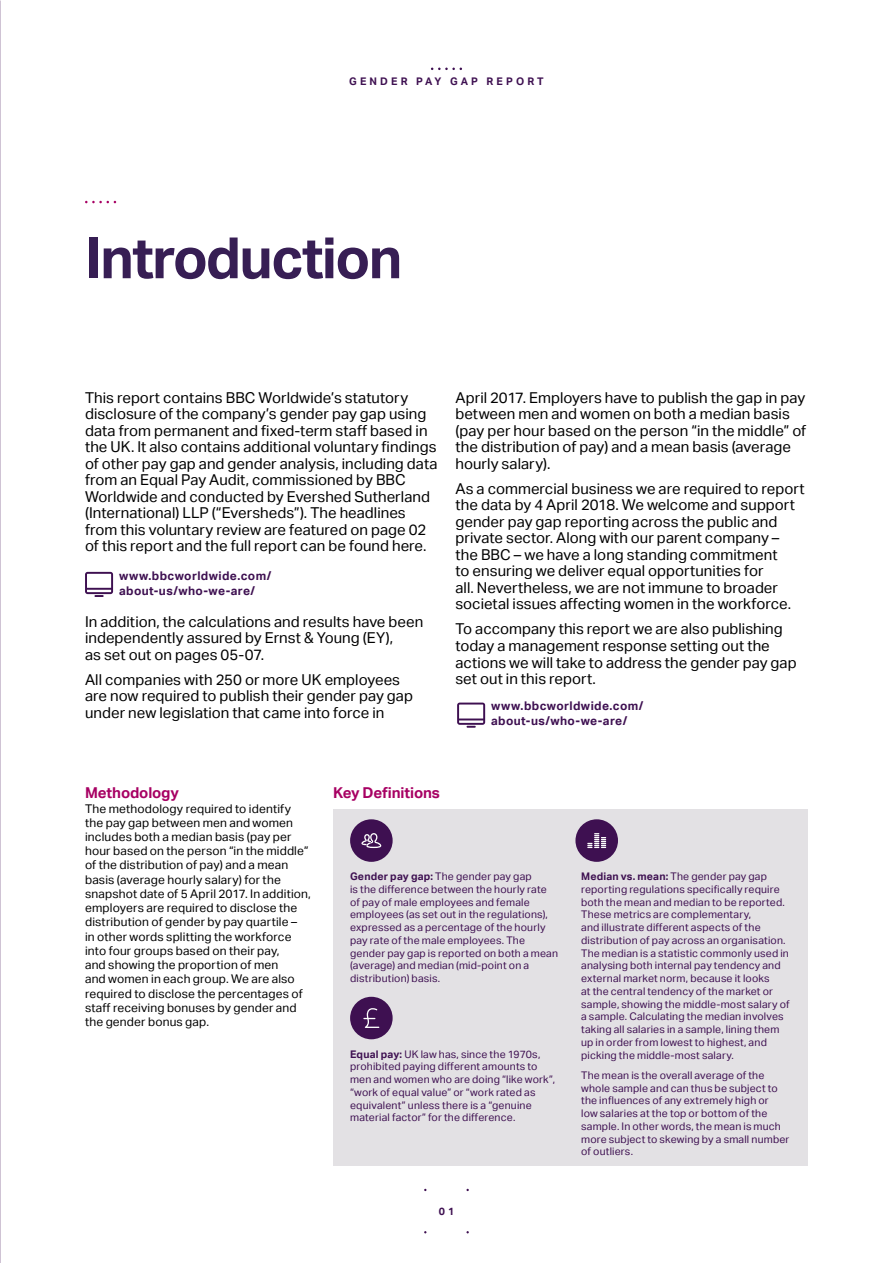
<style>
.page{position:relative;width:893px;height:1263px;background:#fff}
.page>*{position:absolute;margin:0;border:0;box-sizing:border-box;transform-origin:0 0}
.t1{font:700 57px "Aktiv Grotesk";letter-spacing:-.03em;color:#371e54}
.t2{font:15px/16.5px "Aktiv Grotesk";letter-spacing:.005em;color:#000}
.t3{font:700 15px "Aktiv Grotesk";letter-spacing:-.01em;color:#a70063}
.t4{font:12px/14.2px "Aktiv Grotesk";letter-spacing:.01em;color:#000}
.t5{font:700 12px/15px "Aktiv Grotesk";letter-spacing:.03em;color:#3e1051}
.t6{font:10.5px/12.8px "Aktiv Grotesk";letter-spacing:.015em;color:#3e1051}
.t7{font:700 10.5px "Aktiv Grotesk";letter-spacing:.3em;color:#3e1051}
.s1{font-weight:700}
</style>
<div class="page">
<svg style="left:85px;top:201px;width:31px;height:2px"></svg>
<div style="left:333px;top:809px;width:475px;height:356px;background:#e3e1e4"></div>
<div style="left:575px;top:819px;width:43px;height:43px;background:#3e1051;border-radius:50%"></div>
<svg style="left:587px;top:833px;width:19px;height:15px"></svg>
<div style="left:350px;top:997px;width:43px;height:42px;background:#3e1051;border-radius:50%"></div>
<svg style="left:363px;top:1008px;width:16px;height:20px"></svg>
<div style="left:350px;top:819px;width:43px;height:43px;background:#3e1051;border-radius:50%"></div>
<svg style="left:361px;top:833px;width:20px;height:15px"></svg>
<svg style="left:85px;top:572px;width:28px;height:25px"></svg>
<svg style="left:457px;top:702px;width:28px;height:26px"></svg>
<svg style="left:431px;top:68px;width:31px;height:2px"></svg>
<p class="t7" style="left:349px;top:75px;width:196px">GENDER PAY GAP REPORT</p>
<h1 class="t1" style="left:85px;top:225px;width:319px">Introduction</h1>
<p class="t2" style="left:85px;top:389px;width:354px">This report contains BBC Worldwide’s statutory disclosure of the company’s gender pay gap using data from permanent and fixed-term staff based in the UK. It also contains additional voluntary findings of other pay gap and gender analysis, including data from an Equal Pay Audit, commissioned by BBC Worldwide and conducted by Evershed Sutherland (International) LLP (“Eversheds”). The headlines from this voluntary review are featured on page 02 of this report and the full report can be found here.</p>
<p class="t5" style="left:119px;top:568px;width:154px">www.bbcworldwide.com/ about-us/who-we-are/</p>
<p class="t2" style="left:85px;top:613px;width:340px">In addition, the calculations and results have been independently assured by Ernst &amp; Young (EY),<br>as set out on pages 05-07.</p>
<p class="t2" style="left:85px;top:671px;width:330px">All companies with 250 or more UK employees are now required to publish their gender pay gap under new legislation that came into force in</p>
<p class="t2" style="left:455px;top:389px;width:352px">April 2017. Employers have to publish the gap in pay between men and women on both a median basis (pay per hour based on the person “in the middle” of the distribution of pay) and a mean basis (average hourly salary).</p>
<p class="t2" style="left:455px;top:480px;width:351px">As a commercial business we are required to report the data by 4 April 2018. We welcome and support gender pay gap reporting across the public and private sector. Along with our parent company – the BBC – we have a long standing commitment<br>to ensuring we deliver equal opportunities for<br>all. Nevertheless, we are not immune to broader societal issues affecting women in the workforce.</p>
<p class="t2" style="left:455px;top:621px;width:343px">To accompany this report we are also publishing today a management response setting out the actions we will take to address the gender pay gap set out in this report.</p>
<p class="t5" style="left:491px;top:699px;width:154px">www.bbcworldwide.com/ about-us/who-we-are/</p>
<p class="t3" style="left:85px;top:784px;width:96px">Methodology</p>
<p class="t4" style="left:85px;top:801px;width:227px">The methodology required to identify the pay gap between men and women includes both a median basis (pay per hour based on the person “in the middle” of the distribution of pay) and a mean basis (average hourly salary) for the snapshot date of 5 April 2017. In addition, employers are required to disclose the distribution of gender by pay quartile –<br>in other words splitting the workforce into four groups based on their pay,<br>and showing the proportion of men<br>and women in each group. We are also required to disclose the percentages of staff receiving bonuses by gender and the gender bonus gap.</p>
<p class="t3" style="left:333px;top:784px;width:108px">Key Definitions</p>
<p class="t6" style="left:350px;top:870px;width:209px"><span class="s1">Gender pay gap:</span> The gender pay gap<br>is the difference between the hourly rate of pay of male employees and female employees (as set out in the regulations), expressed as a percentage of the hourly pay rate of the male employees. The gender pay gap is reported on both a mean (average) and median (mid-point on a distribution) basis.</p>
<p class="t6" style="left:350px;top:1047px;width:206px"><span class="s1">Equal pay:</span> UK law has, since the 1970s, prohibited paying different amounts to men and women who are doing “like work”, “work of equal value” or “work rated as equivalent” unless there is a “genuine material factor” for the difference.</p>
<p class="t7" style="left:439px;top:1205px;width:17px">0 1</p>
<p class="t6" style="left:581px;top:870px;width:210px"><span class="s1">Median vs. mean:</span> The gender pay gap reporting regulations specifically require both the mean and median to be reported.<br>These metrics are complementary,<br>and illustrate different aspects of the distribution of pay across an organisation.<br>The median is a statistic commonly used in analysing both internal pay tendency and external market norm, because it looks<br>at the central tendency of the market or sample, showing the middle-most salary of a sample. Calculating the median involves taking all salaries in a sample, lining them up in order from lowest to highest, and picking the middle-most salary.</p>
<p class="t6" style="left:581px;top:1069px;width:210px">The mean is the overall average of the whole sample and can thus be subject to the influences of any extremely high or<br>low salaries at the top or bottom of the sample. In other words, the mean is much more subject to skewing by a small number of outliers.</p>
</div>
